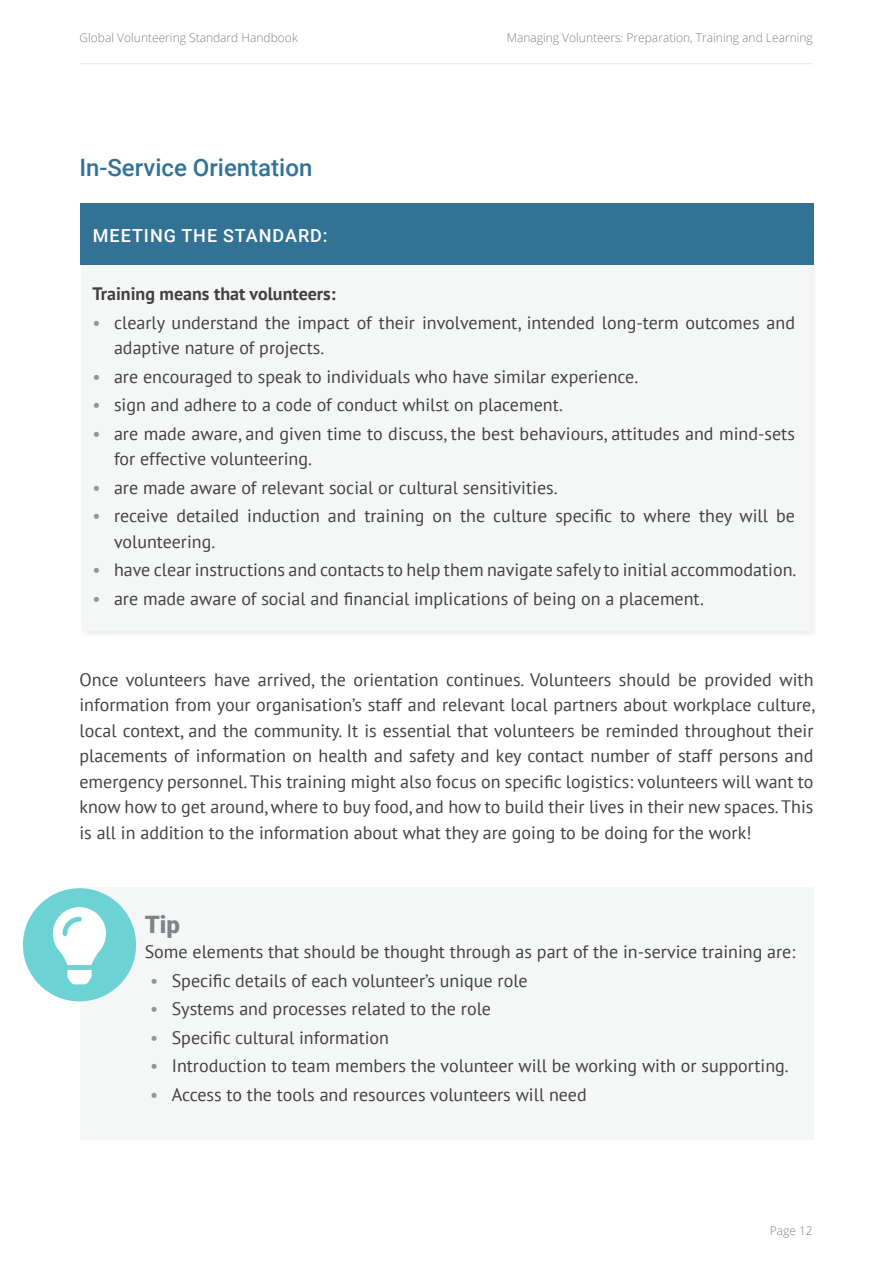
<style>
.page{position:relative;width:893px;height:1263px;background:#fff}
.page>*{position:absolute;margin:0;border:0;box-sizing:border-box;transform-origin:0 0}
.t1{font:500 24px "Roboto";color:#327294}
.t2{font:900 24px "Roboto";color:#818285}
.t3{font:18px/25.5px "PT Sans";color:#414042}
.t4{font:700 18px "PT Sans";color:#414042}
.t5{font:500 18px "Roboto";letter-spacing:.055em;color:#fff}
.t6{font:300 12px "Open Sans";color:#808285}
.s1{color:#939598}
</style>
<div class="page">
<hr style="left:80px;top:63px;width:733px;height:1px;background:#e8e8e8">
<div style="left:80px;top:228px;width:739px;height:411px;background:#f5f7f7"></div>
<div style="left:80px;top:203px;width:733px;height:62px;background:#327294"></div>
<div style="left:80px;top:887px;width:733px;height:252px;background:#f5f7f7"></div>
<div style="left:23px;top:888px;width:113px;height:113px;background:#6dd2d4;border-radius:50%"></div>
<svg style="left:53px;top:907px;width:53px;height:77px"></svg>
<p class="t6" style="left:80px;top:29px;width:220px">Global Volunteering Standard Handbook</p>
<p class="t6" style="left:507px;top:29px;width:308px">Managing Volunteers: Preparation, Training and Learning</p>
<h1 class="t1" style="left:80px;top:150px;width:234px">In-Service Orientation</h1>
<p class="t5" style="left:93px;top:223px;width:236px">MEETING THE STANDARD:</p>
<p class="t4" style="left:92px;top:282px;width:245px">Training means that volunteers:</p>
<p class="t3" style="left:114px;top:309px;width:682px;text-indent:-22px"><span class="s1">•</span> clearly understand the impact of their involvement, intended long-term outcomes and adaptive nature of projects.</p>
<p class="t3" style="left:92px;top:363px;width:547px"><span class="s1">•</span> are encouraged to speak to individuals who have similar experience.</p>
<p class="t3" style="left:92px;top:392px;width:472px"><span class="s1">•</span> sign and adhere to a code of conduct whilst on placement.</p>
<p class="t3" style="left:114px;top:420px;width:682px;text-indent:-22px"><span class="s1">•</span> are made aware, and given time to discuss, the best behaviours, attitudes and mind-sets for effective volunteering.</p>
<p class="t3" style="left:92px;top:474px;width:467px"><span class="s1">•</span> are made aware of relevant social or cultural sensitivities.</p>
<p class="t3" style="left:114px;top:503px;width:682px;text-indent:-22px"><span class="s1">•</span> receive detailed induction and training on the culture specific to where they will be volunteering.</p>
<p class="t3" style="left:92px;top:557px;width:705px"><span class="s1">•</span> have clear instructions and contacts to help them navigate safely to initial accommodation.</p>
<p class="t3" style="left:92px;top:585px;width:613px"><span class="s1">•</span> are made aware of social and financial implications of being on a placement.</p>
<p class="t3" style="left:80px;top:666px;width:737px;text-align:justify">Once volunteers have arrived, the orientation continues. Volunteers should be provided with information from your organisation’s staff and relevant local partners about workplace culture, local context, and the community. It is essential that volunteers be reminded throughout their placements of information on health and safety and key contact number of staff persons and emergency personnel. This training might also focus on specific logistics: volunteers will want to know how to get around, where to buy food, and how to build their lives in their new spaces. This is all in addition to the information about what they are going to be doing for the work!</p>
<h1 class="t2" style="left:145px;top:907px;width:37px">Tip</h1>
<p class="t3" style="left:145px;top:939px;width:652px">Some elements that should be thought through as part of the in-service training are:</p>
<p class="t3" style="left:150px;top:967px;width:379px"><span class="s1">•</span> Specific details of each volunteer’s unique role</p>
<p class="t3" style="left:150px;top:996px;width:342px"><span class="s1">•</span> Systems and processes related to the role</p>
<p class="t3" style="left:150px;top:1024px;width:240px"><span class="s1">•</span> Specific cultural information</p>
<p class="t3" style="left:150px;top:1053px;width:640px"><span class="s1">•</span> Introduction to team members the volunteer will be working with or supporting.</p>
<p class="t3" style="left:150px;top:1081px;width:438px"><span class="s1">•</span> Access to the tools and resources volunteers will need</p>
<p class="t6" style="left:770px;top:1222px;width:45px">Page 12</p>
</div>
